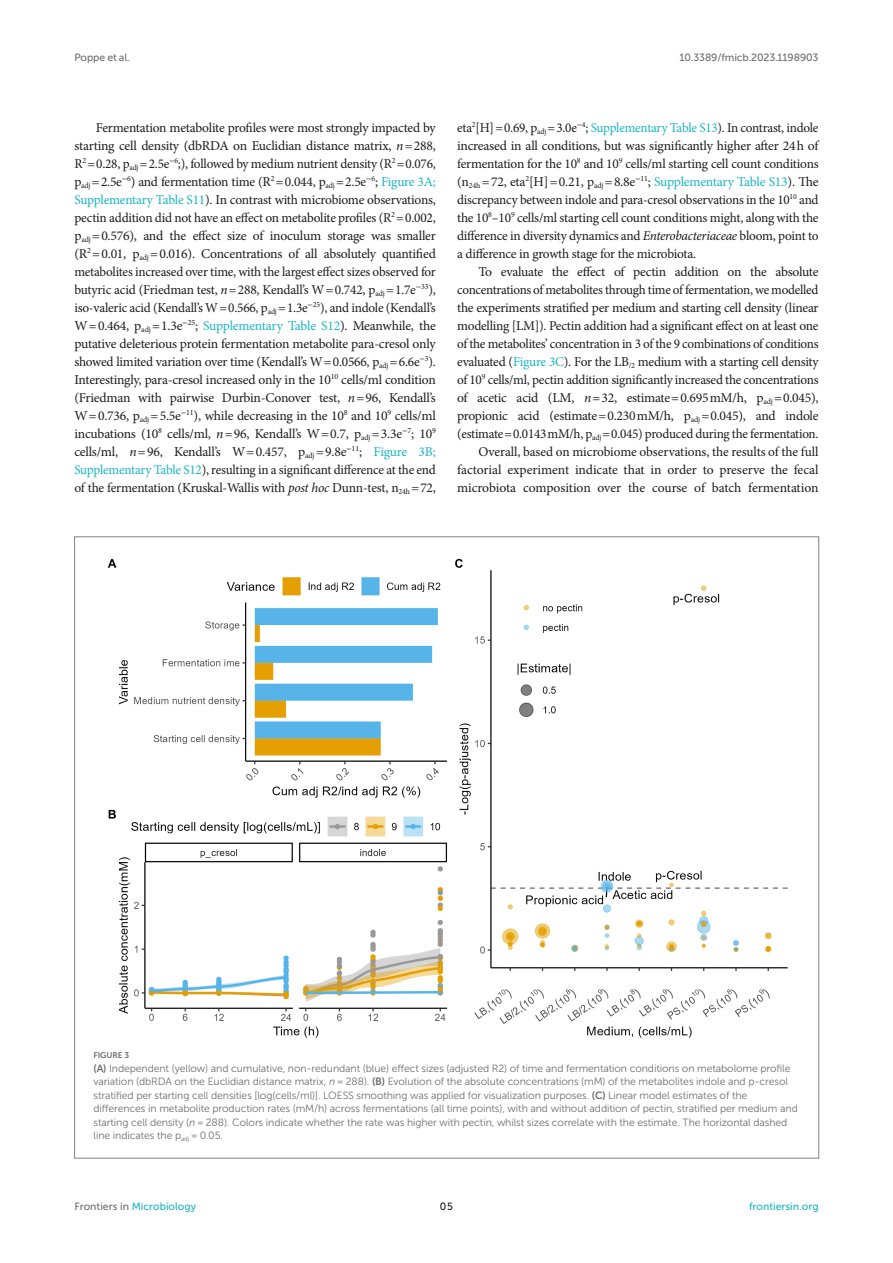
<style>
.page{position:relative;width:893px;height:1263px;background:#fff}
.page>*{position:absolute;margin:0;border:0;box-sizing:border-box;transform-origin:0 0}
.TEXT{font:13.5px/18px "Minion Pro";letter-spacing:-.015em;color:#1b1c1b;text-align:justify}
.FIG_LEG{font:10.5px/13.5px "Museo Sans 300";letter-spacing:-.01em;color:#706f70}
.t1{font:10.5px "Museo Sans 500";color:#1db5c3}
.t2{font:10.5px "Museo Sans 500";letter-spacing:-.015em;color:#706f70}
.t3{font:10.5px "Museo Sans 500";color:#1b1c1b}
.FIG_HD{font:8.25px "Museo Sans 700";letter-spacing:-.01em;color:#706f70}
.s1{font-style:italic}
.s2{color:#1db5c3}
.s3{font-family:"Museo Sans 700"}
.s4{color:#706f70}
</style>
<div class="page">
<img style="left:107px;top:558px;width:681px;height:480px">
<p class="t2" style="left:74px;top:51px;width:57px">Poppe et al.</p>
<p class="t2" style="left:680px;top:51px;width:140px">10.3389/fmicb.2023.1198903</p>
<p class="TEXT" style="left:74px;top:119px;width:363px;text-indent:21px">Fermentation metabolite profiles were most strongly impacted by starting cell density (dbRDA on Euclidian distance matrix, <span class="s1">n</span>=288, R<sup>2</sup> =0.28, p<sub>adj</sub> =2.5e<sup>−</sup><sup>6</sup>;), followed by medium nutrient density (R<sup>2</sup> =0.076, p<sub>adj</sub> =2.5e<sup>−</sup><sup>6</sup>) and fermentation time (R<sup>2</sup> =0.044, p<sub>adj</sub> =2.5e<sup>−</sup><sup>6</sup>; <span class="s2">Figure 3A; Supplementary Table S11</span>). In contrast with microbiome observations, pectin addition did not have an effect on metabolite profiles (R<sup>2</sup> =0.002, p<sub>adj</sub> =0.576), and the effect size of inoculum storage was smaller (R<sup>2</sup> =0.01, p<sub>adj</sub> =0.016). Concentrations of all absolutely quantified metabolites increased over time, with the largest effect sizes observed for butyric acid (Friedman test, <span class="s1">n</span>=288, Kendall’s W=0.742, p<sub>adj</sub> =1.7e<sup>−</sup><sup>33</sup>), iso-valeric acid (Kendall’s W=0.566, p<sub>adj</sub> =1.3e<sup>−</sup><sup>25</sup>), and indole (Kendall’s W=0.464, p<sub>adj</sub> =1.3e<sup>−</sup><sup>25</sup>; <span class="s2">Supplementary Table S12</span>). Meanwhile, the putative deleterious protein fermentation metabolite para-cresol only showed limited variation over time (Kendall’s W=0.0566, p<sub>adj</sub> =6.6e<sup>−</sup><sup>3</sup>).<br>Interestingly, para-cresol increased only in the 10<sup>10</sup> cells/ml condition (Friedman with pairwise Durbin-Conover test, <span class="s1">n</span>=96, Kendall’s W=0.736, p<sub>adj</sub> =5.5e<sup>−</sup><sup>11</sup>), while decreasing in the 10<sup>8</sup> and 10<sup>9</sup> cells/ml incubations (10<sup>8</sup> cells/ml, <span class="s1">n</span>=96, Kendall’s W=0.7, p<sub>adj</sub> =3.3e<sup>−</sup><sup>7</sup>; 10<sup>9 </sup>cells/ml, <span class="s1">n</span>=96, Kendall’s W=0.457, p<sub>adj</sub> =9.8e<sup>−</sup><sup>11</sup>; <span class="s2">Figure 3B; Supplementary Table S12</span>), resulting in a significant difference at the end of the fermentation (Kruskal-Wallis with <span class="s1">post hoc</span> Dunn-test, n<sub>24h</sub> =72,</p>
<p class="TEXT" style="left:457px;top:119px;width:363px">eta<sup>2</sup>[H]=0.69, p<sub>adj</sub> =3.0e<sup>−</sup><sup>4</sup>; <span class="s2">Supplementary Table S13</span>). In contrast, indole increased in all conditions, but was significantly higher after 24h of fermentation for the 10<sup>8</sup> and 10<sup>9</sup> cells/ml starting cell count conditions (n<sub>24h</sub> =72, eta<sup>2</sup>[H]=0.21, p<sub>adj</sub> =8.8e<sup>−</sup><sup>11</sup>; <span class="s2">Supplementary Table S13</span>). The discrepancy between indole and para-cresol observations in the 10<sup>10</sup> and the 10<sup>8</sup>–10<sup>9</sup> cells/ml starting cell count conditions might, along with the difference in diversity dynamics and <span class="s1">Enterobacteriaceae</span> bloom, point to a difference in growth stage for the microbiota.</p>
<p class="TEXT" style="left:457px;top:263px;width:363px;text-indent:21px">To evaluate the effect of pectin addition on the absolute concentrations of metabolites through time of fermentation, we modelled the experiments stratified per medium and starting cell density (linear modelling [LM]). Pectin addition had a significant effect on at least one of the metabolites’ concentration in 3 of the 9 combinations of conditions evaluated (<span class="s2">Figure 3C</span>). For the LB<sub>/2</sub> medium with a starting cell density of 10<sup>9</sup> cells/ml, pectin addition significantly increased the concentrations of acetic acid (LM, <span class="s1">n</span>=32, estimate=0.695mM/h, p<sub>adj</sub> =0.045), propionic acid (estimate=0.230mM/h, p<sub>adj</sub> =0.045), and indole (estimate=0.0143mM/h, p<sub>adj</sub> =0.045) produced during the fermentation.</p>
<p class="TEXT" style="left:457px;top:443px;width:363px;text-indent:21px">Overall, based on microbiome observations, the results of the full factorial experiment indicate that in order to preserve the fecal microbiota composition over the course of batch fermentation</p>
<p class="FIG_HD" style="left:94px;top:1051px;width:37px">FIGURE 3</p>
<p class="FIG_LEG" style="left:94px;top:1061px;width:706px"><span class="s3">(A)</span> Independent (yellow) and cumulative, non-redundant (blue) effect sizes (adjusted R2) of time and fermentation conditions on metabolome profile variation (dbRDA on the Euclidian distance matrix, <span class="s1">n</span> = 288). <span class="s3">(B)</span> Evolution of the absolute concentrations (mM) of the metabolites indole and p-cresol stratified per starting cell densities [log(cells/ml)]. LOESS smoothing was applied for visualization purposes. <span class="s3">(C)</span> Linear model estimates of the differences in metabolite production rates (mM/h) across fermentations (all time points), with and without addition of pectin, stratified per medium and starting cell density (<span class="s1">n</span> = 288). Colors indicate whether the rate was higher with pectin, whilst sizes correlate with the estimate. The horizontal dashed line indicates the p<sub>adj</sub> = 0.05.</p>
<p class="t1" style="left:74px;top:1200px;width:123px"><span class="s4">Frontiers in</span> Microbiology</p>
<p class="t3" style="left:440px;top:1200px;width:14px">05</p>
<p class="t1" style="left:749px;top:1200px;width:71px">frontiersin.org</p>
</div>
